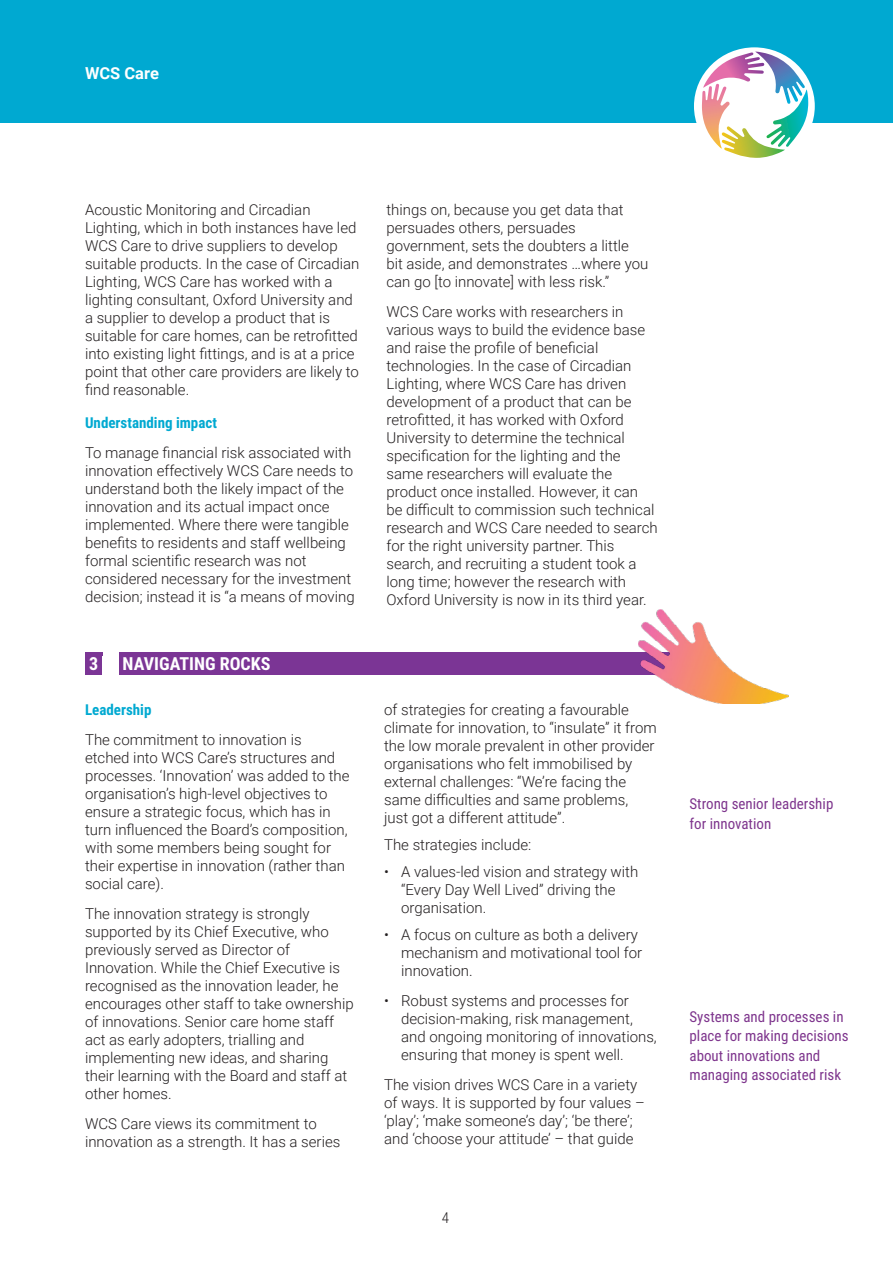
<style>
.page{position:relative;width:893px;height:1263px;background:#fff}
.page>*{position:absolute;margin:0;border:0;box-sizing:border-box;transform-origin:0 0}
.t1{font:700 18px "Roboto Condensed";color:#fff}
.t2{font:700 16.5px "Roboto";color:#fff}
.t3{font:300 15px/18px "Roboto";color:#231f20}
.t4{font:15px/19.5px "Roboto Condensed";color:#7e358d}
.t5{font:700 15px "Roboto Condensed";color:#00a9d1}
.t6{font:300 15px "Roboto Condensed";color:#231f20}
</style>
<div class="page">
<div style="left:0;top:0;width:893px;height:123px;background:#00a9d1"></div>
<div style="left:694px;top:47px;width:121px;height:118px;background:#fff;border-radius:50%"></div>
<img style="left:702px;top:52px;width:106px;height:106px">
<div style="left:119px;top:652px;width:561px;height:22px;background:#7b3595"></div>
<div style="left:85px;top:652px;width:17px;height:22px;background:#7b3595"></div>
<img style="left:638px;top:609px;width:151px;height:94px">
<p class="t2" style="left:85px;top:67px;width:75px">WCS Care</p>
<p class="t3" style="left:85px;top:203px;width:276px">Acoustic Monitoring and Circadian Lighting, which in both instances have led WCS Care to drive suppliers to develop suitable products. In the case of Circadian Lighting, WCS Care has worked with a lighting consultant, Oxford University and a supplier to develop a product that is suitable for care homes, can be retrofitted into existing light fittings, and is at a price point that other care providers are likely to find reasonable.</p>
<p class="t5" style="left:85px;top:416px;width:133px">Understanding impact</p>
<p class="t3" style="left:85px;top:445px;width:271px">To manage financial risk associated with innovation effectively WCS Care needs to understand both the likely impact of the innovation and its actual impact once implemented. Where there were tangible benefits to residents and staff wellbeing formal scientific research was not considered necessary for the investment decision; instead it is “a means of moving</p>
<p class="t1" style="left:89px;top:656px;width:11px">3</p>
<p class="t1" style="left:123px;top:656px;width:149px">NAVIGATING ROCKS</p>
<p class="t5" style="left:85px;top:703px;width:68px">Leadership</p>
<p class="t3" style="left:85px;top:732px;width:266px">The commitment to innovation is etched into WCS Care’s structures and processes. ‘Innovation’ was added to the organisation’s high-level objectives to ensure a strategic focus, which has in turn influenced the Board’s composition, with some members being sought for their expertise in innovation (rather than social care).</p>
<p class="t3" style="left:85px;top:906px;width:270px">The innovation strategy is strongly supported by its Chief Executive, who previously served as Director of Innovation. While the Chief Executive is recognised as the innovation leader, he encourages other staff to take ownership of innovations. Senior care home staff act as early adopters, trialling and implementing new ideas, and sharing their learning with the Board and staff at other homes.</p>
<p class="t3" style="left:85px;top:1116px;width:257px">WCS Care views its commitment to innovation as a strength. It has a series</p>
<p class="t3" style="left:386px;top:203px;width:263px">things on, because you get data that persuades others, persuades government, sets the doubters a little bit aside, and demonstrates …where you can go [to innovate] with less risk.”</p>
<p class="t3" style="left:386px;top:305px;width:273px">WCS Care works with researchers in various ways to build the evidence base and raise the profile of beneficial technologies. In the case of Circadian Lighting, where WCS Care has driven development of a product that can be retrofitted, it has worked with Oxford University to determine the technical specification for the lighting and the same researchers will evaluate the product once installed. However, it can be difficult to commission such technical research and WCS Care needed to search for the right university partner. This search, and recruiting a student took a long time; however the research with Oxford University is now in its third year.</p>
<p class="t3" style="left:384px;top:702px;width:274px">of strategies for creating a favourable climate for innovation, to “insulate” it from the low morale prevalent in other provider organisations who felt immobilised by external challenges: “We’re facing the same difficulties and same problems,<br>just got a different attitude”.</p>
<p class="t3" style="left:384px;top:837px;width:149px">The strategies include:</p>
<p class="t3" style="left:401px;top:864px;width:239px;text-indent:-17px">• A values-led vision and strategy with “Every Day Well Lived” driving the organisation.</p>
<p class="t3" style="left:401px;top:927px;width:243px;text-indent:-17px">• A focus on culture as both a delivery mechanism and motivational tool for innovation.</p>
<p class="t3" style="left:401px;top:993px;width:257px;text-indent:-17px">• Robust systems and processes for decision-making, risk management, and ongoing monitoring of innovations, ensuring that money is spent well.</p>
<p class="t3" style="left:384px;top:1077px;width:262px">The vision drives WCS Care in a variety of ways. It is supported by four values – ‘play’; ‘make someone’s day’; ‘be there’; and ‘choose your attitude’ – that guide</p>
<p class="t6" style="left:442px;top:1212px;width:9px">4</p>
<p class="t4" style="left:689px;top:795px;width:145px">Strong senior leadership for innovation</p>
<p class="t4" style="left:689px;top:1008px;width:161px">Systems and processes in place for making decisions about innovations and managing associated risk</p>
</div>
